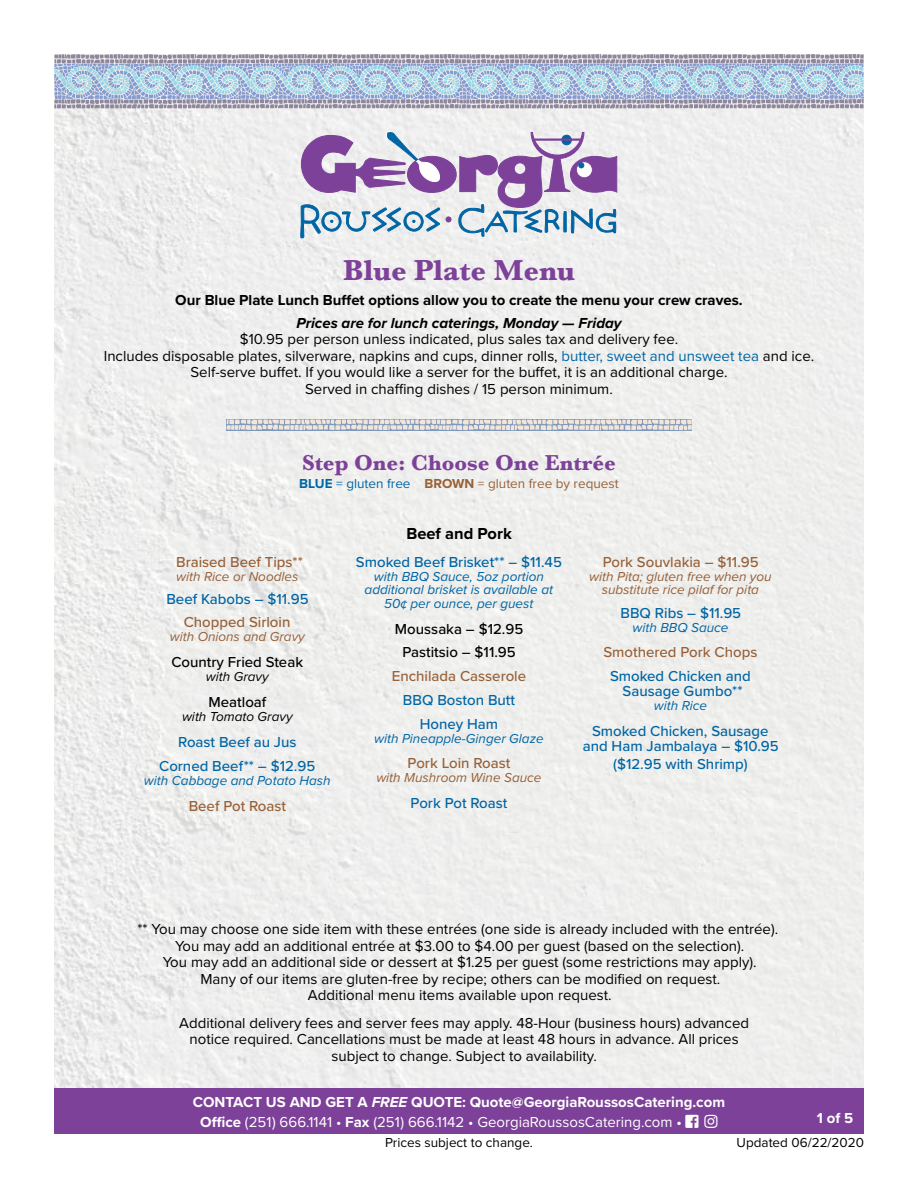
<style>
.page{position:relative;width:918px;height:1188px;background:#fff}
.page>*{position:absolute;margin:0;border:0;box-sizing:border-box;transform-origin:0 0}
.t1{font:700 30px "Baskerville";color:#7d4199}
.t2{font:700 22.5px "Baskerville";color:#7d4199}
.t3{font:700 16.5px "Proxima Nova";color:#000}
.t4{font:15px/16.5px "Proxima Nova";color:#000;text-align:center}
.t5{font:500 15px/23.7px "Proxima Nova";color:#0065a4;text-align:center}
.t6{font:700 15px/19.5px "Proxima Nova";color:#fff;text-align:center}
.t7{font:500 15px "Proxima Nova";color:#976037}
.t8{font:700 15px "Proxima Nova";color:#000}
.t9{font:500 15px/23.7px "Proxima Nova";color:#000;text-align:center}
.t10{font:italic 700 15px "Proxima Nova";color:#000}
.t11{font:italic 13.5px/13.5px "Proxima Nova";color:#0065a4;text-align:center}
.t12{font:italic 13.5px/13.5px "Proxima Nova";color:#976037;text-align:center}
.t13{font:13.5px "Proxima Nova";color:#976037}
.t14{font:13.5px "Proxima Nova";color:#000}
.t15{font:italic 13.5px "Proxima Nova";color:#000}
.s1{color:#0065a4}
.s2{font-weight:700;color:#0065a4}
.s3{font-weight:700}
.s4{font-style:italic}
.s5{font-weight:400}
.s6{font-weight:600}
</style>
<div class="page">
<div style="left:54px;top:108px;width:810px;height:980px;background:#eeeeed"></div>
<div style="left:54px;top:1088px;width:810px;height:46px;background:#7d4199"></div>
<svg style="left:54px;top:54px;width:810px;height:54px;background:#afbed2"></svg>
<svg style="left:300px;top:131px;width:318px;height:107px"></svg>
<div style="left:226px;top:419px;width:466px;height:12px;background:#8098be"></div>
<svg style="left:227px;top:419px;width:465px;height:11px;background:#c9cace"></svg>
<h1 class="t1" style="left:343px;top:249px;width:233px">Blue Plate Menu</h1>
<p class="t8" style="left:175px;top:288px;width:569px">Our Blue Plate Lunch Buffet options allow you to create the menu your crew craves.</p>
<p class="t10" style="left:296px;top:312px;width:327px">Prices are for lunch caterings, Monday — Friday</p>
<p class="t4" style="left:104px;top:331px;width:712px">$10.95 per person unless indicated, plus sales tax and delivery fee.<br>Includes disposable plates, silverware, napkins and cups, dinner rolls, <span class="s1">butter, sweet and unsweet tea</span> and ice.<br>Self-serve buffet. If you would like a server for the buffet, it is an additional charge.<br>Served in chaffing dishes / 15 person minimum.</p>
<h2 class="t2" style="left:302px;top:447px;width:315px">Step One: Choose One Entrée</h2>
<p class="t13" style="left:299px;top:473px;width:321px"><span class="s2">BLUE</span> <span class="s1">= gluten free</span> <span class="s3">BROWN</span> = gluten free by request</p>
<p class="t7" style="left:176px;top:551px;width:128px">Braised Beef Tips**</p>
<p class="t12" style="left:176px;top:569px;width:124px">with Rice or Noodles</p>
<p class="t5" style="left:166px;top:586px;width:144px">Beef Kabobs – $11.95</p>
<p class="t7" style="left:184px;top:611px;width:108px">Chopped Sirloin</p>
<p class="t12" style="left:170px;top:630px;width:137px">with Onions and Gravy</p>
<p class="t9" style="left:171px;top:650px;width:133px">Country Fried Steak</p>
<p class="t15" style="left:206px;top:667px;width:64px">with Gravy</p>
<p class="t9" style="left:209px;top:690px;width:59px">Meatloaf</p>
<p class="t15" style="left:182px;top:707px;width:112px">with Tomato Gravy</p>
<p class="t5" style="left:159px;top:730px;width:158px">Roast Beef au Jus<br>Corned Beef** – $12.95</p>
<p class="t11" style="left:144px;top:773px;width:188px">with Cabbage and Potato Hash</p>
<p class="t7" style="left:189px;top:795px;width:99px">Beef Pot Roast</p>
<p class="t3" style="left:406px;top:521px;width:107px">Beef and Pork</p>
<p class="t5" style="left:356px;top:550px;width:208px">Smoked Beef Brisket** – $11.45</p>
<p class="t11" style="left:365px;top:569px;width:190px">with BBQ Sauce, 5oz portion additional brisket is available at<br>50¢ per ounce, per guest</p>
<p class="t9" style="left:395px;top:616px;width:130px">Moussaka – $12.95<br>Pastitsio – $11.95</p>
<p class="t7" style="left:392px;top:665px;width:136px">Enchilada Casserole</p>
<p class="t5" style="left:403px;top:688px;width:114px">BBQ Boston Butt<br>Honey Ham</p>
<p class="t11" style="left:374px;top:731px;width:171px">with Pineapple-Ginger Glaze</p>
<p class="t7" style="left:408px;top:752px;width:104px">Pork Loin Roast</p>
<p class="t12" style="left:376px;top:771px;width:167px">with Mushroom Wine Sauce</p>
<p class="t5" style="left:411px;top:791px;width:98px">Pork Pot Roast</p>
<p class="t7" style="left:603px;top:551px;width:157px">Pork Souvlakia – $11.95</p>
<p class="t12" style="left:589px;top:569px;width:184px">with Pita; gluten free when you substitute rice pilaf for pita</p>
<p class="t5" style="left:620px;top:600px;width:122px">BBQ Ribs – $11.95</p>
<p class="t11" style="left:633px;top:620px;width:98px">with BBQ Sauce</p>
<p class="t7" style="left:603px;top:641px;width:156px">Smothered Pork Chops</p>
<p class="t5" style="left:610px;top:668px;width:142px;line-height:15px">Smoked Chicken and<br>Sausage Gumbo**</p>
<p class="t11" style="left:654px;top:698px;width:55px">with Rice</p>
<p class="t5" style="left:583px;top:723px;width:198px;line-height:15px">Smoked Chicken, Sausage and Ham Jambalaya – $10.95</p>
<p class="t5" style="left:613px;top:751px;width:136px">($12.95 with Shrimp)</p>
<p class="t4" style="left:138px;top:920px;width:642px">** You may choose one side item with these entrées (one side is already included with the entrée).<br>You may add an additional entrée at $3.00 to $4.00 per guest (based on the selection).<br>You may add an additional side or dessert at $1.25 per guest (some restrictions may apply).<br>Many of our items are gluten-free by recipe; others can be modified on request.<br>Additional menu items available upon request.</p>
<p class="t4" style="left:179px;top:1014px;width:571px">Additional delivery fees and server fees may apply. 48-Hour (business hours) advanced notice required. Cancellations must be made at least 48 hours in advance. All prices subject to change. Subject to availability.</p>
<p class="t6" style="left:193px;top:1092px;width:534px">CONTACT US AND GET A <span class="s4">FREE</span> QUOTE: Quote@GeorgiaRoussosCatering.com<br>Office <span class="s5">(251) 666.1141 •</span> Fax <span class="s5">(251) 666.1142 • GeorgiaRoussosCatering.com</span> <span class="s6">•</span> □□▲❑◆ ■▲▼</p>
<p class="t14" style="left:385px;top:1132px;width:149px">Prices subject to change.</p>
<p class="t14" style="left:737px;top:1132px;width:129px">Updated 06/22/2020</p>
<p class="t6" style="left:817px;top:1108px;width:38px">1 of 5</p>
</div>
